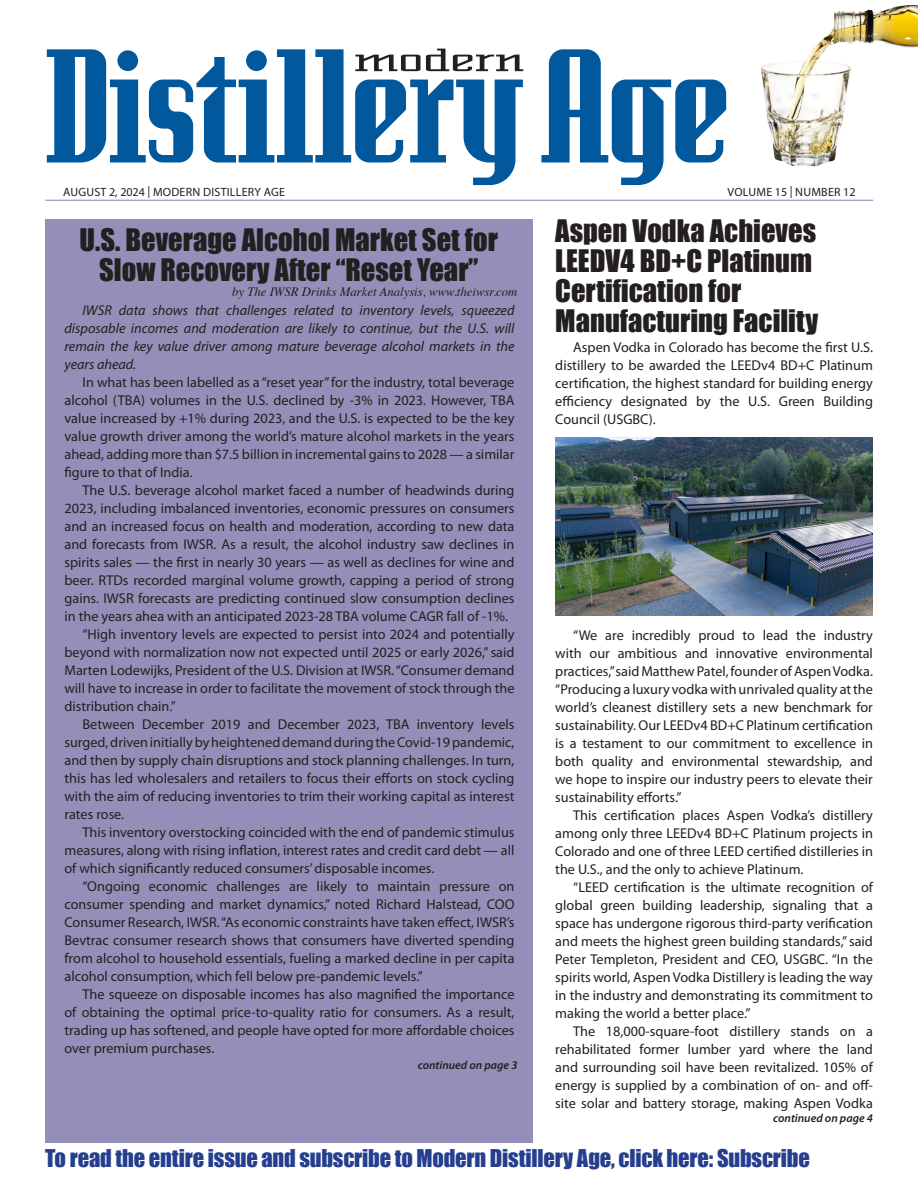
<style>
.page{position:relative;width:918px;height:1188px;background:#fff}
.page>*{position:absolute;margin:0;border:0;box-sizing:border-box;transform-origin:0 0}
.Continued_on_page{font:28.5px/30px "Impact";color:#231f20}
.Header_-_5-Column{font:22.5px "Impact";letter-spacing:-.01em;color:#253f8e}
.Continued_on_page-2{font:14.25px/18px "Myriad Pro";color:#231f20;text-align:justify}
.Continued_on_page-3{font:italic 14.25px/18px "Myriad Pro";color:#231f20;text-align:justify}
.byline{font:italic 12.75px "Times";color:#231f20}
.t1{font:12px "Myriad Pro";letter-spacing:.02em;color:#231f20}
.Continued_on_page-4{font:italic 600 11.7px "Myriad Pro";color:#231f20}
</style>
<div class="page">
<hr style="left:45px;top:200px;width:828px;height:1px;background:#948fb8">
<svg style="left:47px;top:49px;width:679px;height:136px"></svg>
<svg style="left:355px;top:49px;width:168px;height:22px"></svg>
<img style="left:761px;top:5px;width:151px;height:161px">
<div style="left:45px;top:220px;width:488px;height:923px;background:#948fb8"></div>
<img style="left:555px;top:437px;width:318px;height:179px">
<p class="t1" style="left:63px;top:185px;width:223px">AUGUST 2, 2024 | MODERN DISTILLERY AGE</p>
<p class="t1" style="left:728px;top:185px;width:130px">VOLUME 15 | NUMBER 12</p>
<p class="Continued_on_page" style="left:80px;top:224px;width:420px;text-align:center">U.S. Beverage Alcohol Market Set for<br>Slow Recovery After “Reset Year”</p>
<p class="Continued_on_page-3" style="left:64px;top:301px;width:452px;text-indent:18px">IWSR data shows that challenges related to inventory levels, squeezed disposable incomes and moderation are likely to continue, but the U.S. will remain the key value driver among mature beverage alcohol markets in the years ahead.</p>
<p class="Continued_on_page-2" style="left:64px;top:373px;width:452px;text-indent:18px">In what has been labelled as a “reset year” for the industry, total beverage alcohol (TBA) volumes in the U.S. declined by -3% in 2023. However, TBA value increased by +1% during 2023, and the U.S. is expected to be the key value growth driver among the world’s mature alcohol markets in the years ahead, adding more than $7.5 billion in incremental gains to 2028 — a similar figure to that of India.</p>
<p class="Continued_on_page-2" style="left:64px;top:481px;width:452px;text-indent:18px">The U.S. beverage alcohol market faced a number of headwinds during 2023, including imbalanced inventories, economic pressures on consumers and an increased focus on health and moderation, according to new data and forecasts from IWSR. As a result, the alcohol industry saw declines in spirits sales — the first in nearly 30 years — as well as declines for wine and beer. RTDs recorded marginal volume growth, capping a period of strong gains. IWSR forecasts are predicting continued slow consumption declines in the years ahea with an anticipated 2023-28 TBA volume CAGR fall of -1%.</p>
<p class="Continued_on_page-2" style="left:64px;top:625px;width:452px;text-indent:18px">“High inventory levels are expected to persist into 2024 and potentially beyond with normalization now not expected until 2025 or early 2026,” said Marten Lodewijks, President of the U.S. Division at IWSR. “Consumer demand will have to increase in order to facilitate the movement of stock through the distribution chain.”</p>
<p class="Continued_on_page-2" style="left:64px;top:715px;width:452px;text-indent:18px">Between December 2019 and December 2023, TBA inventory levels surged, driven initially by heightened demand during the Covid-19 pandemic, and then by supply chain disruptions and stock planning challenges. In turn, this has led wholesalers and retailers to focus their efforts on stock cycling with the aim of reducing inventories to trim their working capital as interest rates rose.</p>
<p class="Continued_on_page-2" style="left:64px;top:823px;width:452px;text-indent:18px">This inventory overstocking coincided with the end of pandemic stimulus measures, along with rising inflation, interest rates and credit card debt — all of which significantly reduced consumers’ disposable incomes.</p>
<p class="Continued_on_page-2" style="left:64px;top:877px;width:452px;text-indent:18px">“Ongoing economic challenges are likely to maintain pressure on consumer spending and market dynamics,” noted Richard Halstead, COO Consumer Research, IWSR. “As economic constraints have taken effect, IWSR’s Bevtrac consumer research shows that consumers have diverted spending from alcohol to household essentials, fueling a marked decline in per capita alcohol consumption, which fell below pre-pandemic levels.”</p>
<p class="Continued_on_page-2" style="left:64px;top:985px;width:452px;text-indent:18px">The squeeze on disposable incomes has also magnified the importance of obtaining the optimal price-to-quality ratio for consumers. As a result, trading up has softened, and people have opted for more affordable choices over premium purchases.</p>
<p class="byline" style="left:232px;top:281px;width:287px">by The IWSR Drinks Market Analysis, www.theiwsr.com</p>
<p class="Continued_on_page-4" style="left:418px;top:1057px;width:101px">continued on page 3</p>
<p class="Continued_on_page" style="left:555px;top:216px;width:264px">Aspen Vodka Achieves<br>LEEDV4 BD+C Platinum<br>Certification for<br>Manufacturing Facility</p>
<p class="Continued_on_page-2" style="left:555px;top:338px;width:319px;text-indent:18px">Aspen Vodka in Colorado has become the first U.S. distillery to be awarded the LEEDv4 BD+C Platinum certification, the highest standard for building energy efficiency designated by the U.S. Green Building Council (USGBC).</p>
<p class="Continued_on_page-2" style="left:555px;top:626px;width:319px;text-indent:18px">“We are incredibly proud to lead the industry with our ambitious and innovative environmental practices,” said Matthew Patel, founder of Aspen Vodka. “Producing a luxury vodka with unrivaled quality at the world’s cleanest distillery sets a new benchmark for sustainability. Our LEEDv4 BD+C Platinum certification is a testament to our commitment to excellence in both quality and environmental stewardship, and we hope to inspire our industry peers to elevate their sustainability efforts.”</p>
<p class="Continued_on_page-2" style="left:555px;top:806px;width:319px;text-indent:18px">This certification places Aspen Vodka’s distillery among only three LEEDv4 BD+C Platinum projects in Colorado and one of three LEED certified distilleries in the U.S., and the only to achieve Platinum.</p>
<p class="Continued_on_page-2" style="left:555px;top:878px;width:319px;text-indent:18px">“LEED certification is the ultimate recognition of global green building leadership, signaling that a space has undergone rigorous third-party verification and meets the highest green building standards,” said Peter Templeton, President and CEO, USGBC. “In the spirits world, Aspen Vodka Distillery is leading the way in the industry and demonstrating its commitment to making the world a better place.”</p>
<p class="Continued_on_page-2" style="left:555px;top:1022px;width:319px;text-indent:18px">The 18,000-square-foot distillery stands on a rehabilitated former lumber yard where the land and surrounding soil have been revitalized. 105% of energy is supplied by a combination of on- and off&shy;site solar and battery storage, making Aspen Vodka</p>
<p class="Continued_on_page-4" style="left:773px;top:1111px;width:101px">continued on page 4</p>
<p class="Header_-_5-Column" style="left:45px;top:1141px;width:766px">To read the entire issue and subscribe to Modern Distillery Age, click here: Subscribe</p>
</div>
